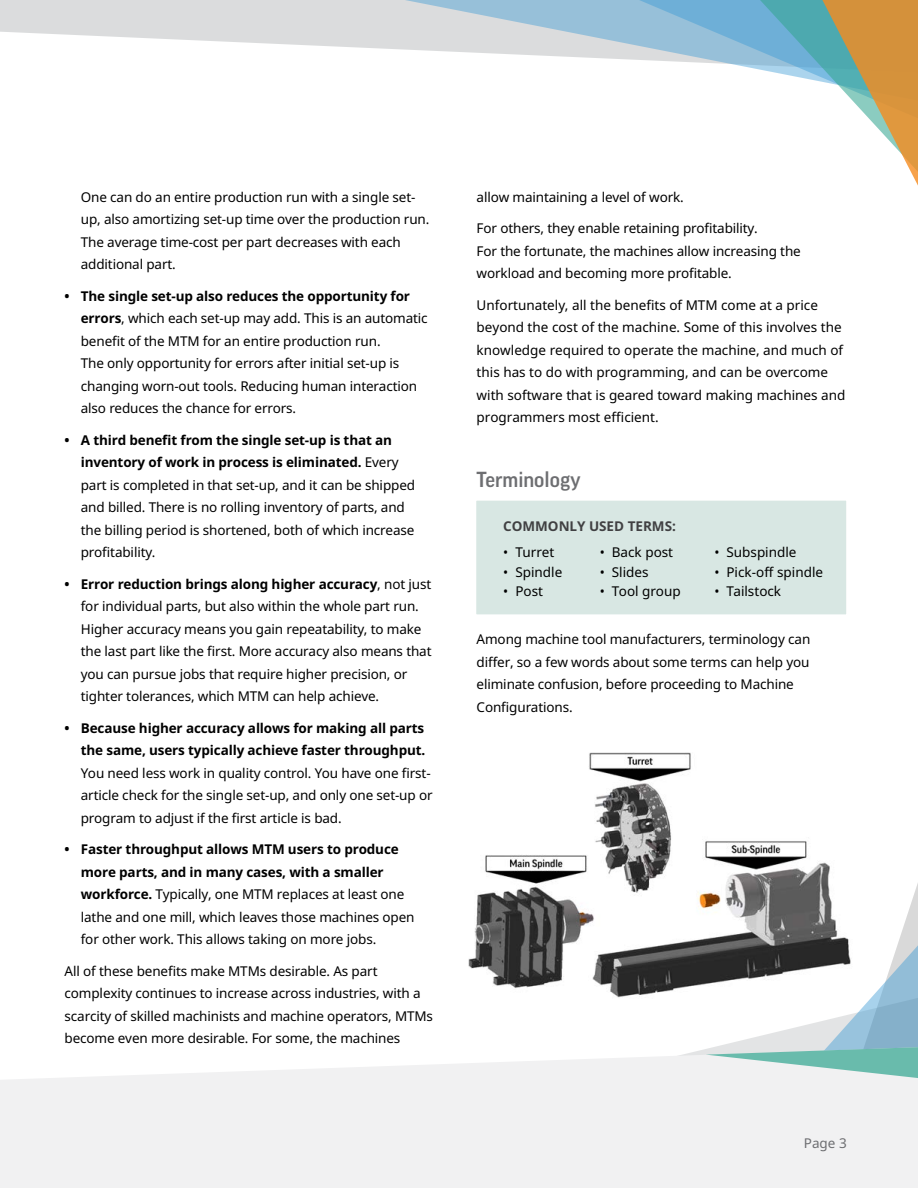
<style>
.page{position:relative;width:918px;height:1188px;background:#fff}
.page>*{position:absolute;margin:0;border:0;box-sizing:border-box;transform-origin:0 0}
.t1{font:500 21px "Good Pro";color:#6d6e71}
.t2{font:13.5px/22.5px "Noto Sans";letter-spacing:-.01em;color:#000}
.t3{font:700 13.5px/22.5px "Noto Sans";letter-spacing:-.01em;color:#000;text-align:right}
.t4{font:700 13.5px "Noto Sans";color:#404042}
.t5{font:13.5px "Noto Sans";color:#6d6e71}
.s1{font-weight:700}
</style>
<div class="page">
<svg style="left:0;top:0;width:129px;height:38px;fill:#dbdcdd"></svg>
<svg style="left:129px;top:0;width:383px;height:55px;fill:#dbdcdd"></svg>
<svg style="left:512px;top:0;width:198px;height:63px;fill:#97c0d9"></svg>
<svg style="left:710px;top:0;width:208px;height:186px"></svg>
<div style="left:0;top:1058px;width:918px;height:130px;background:#f1f1f2"></div>
<svg style="left:631px;top:883px;width:287px;height:198px"></svg>
<div style="left:476px;top:500px;width:370px;height:115px;background:#d8e7e3"></div>
<img style="left:468px;top:752px;width:399px;height:247px">
<p class="t2" style="left:81px;top:185px;width:350px">One can do an entire production run with a single set&shy;up, also amortizing set-up time over the production run.<br>The average time-cost per part decreases with each additional part.</p>
<p class="t2" style="left:81px;top:284px;width:348px;text-indent:-16px"><span class="s1">• The single set-up also reduces the opportunity for errors</span>, which each set-up may add. This is an automatic benefit of the MTM for an entire production run.<br>The only opportunity for errors after initial set-up is changing worn-out tools. Reducing human interaction also reduces the chance for errors.</p>
<p class="t2" style="left:81px;top:428px;width:336px;text-indent:-16px"><span class="s1">• A third benefit from the single set-up is that an inventory of work in process is eliminated.</span> Every part is completed in that set-up, and it can be shipped and billed. There is no rolling inventory of parts, and the billing period is shortened, both of which increase profitability.</p>
<p class="t2" style="left:81px;top:572px;width:352px;text-indent:-16px"><span class="s1">• Error reduction brings along higher accuracy</span>, not just for individual parts, but also within the whole part run.<br>Higher accuracy means you gain repeatability, to make the last part like the first. More accuracy also means that you can pursue jobs that require higher precision, or tighter tolerances, which MTM can help achieve.</p>
<p class="t3" style="left:65px;top:716px;width:362px">• Because higher accuracy allows for making all parts the same, users typically achieve faster throughput.</p>
<p class="t2" style="left:81px;top:761px;width:353px">You need less work in quality control. You have one first&shy;article check for the single set-up, and only one set-up or program to adjust if the first article is bad.</p>
<p class="t2" style="left:81px;top:838px;width:335px;text-indent:-16px"><span class="s1">• Faster throughput allows MTM users to produce more parts, and in many cases, with a smaller workforce.</span> Typically, one MTM replaces at least one lathe and one mill, which leaves those machines open for other work. This allows taking on more jobs.</p>
<p class="t2" style="left:65px;top:959px;width:370px">All of these benefits make MTMs desirable. As part complexity continues to increase across industries, with a scarcity of skilled machinists and machine operators, MTMs become even more desirable. For some, the machines</p>
<p class="t2" style="left:477px;top:185px;width:209px">allow maintaining a level of work.</p>
<p class="t2" style="left:477px;top:217px;width:326px">For others, they enable retaining profitability.<br>For the fortunate, the machines allow increasing the workload and becoming more profitable.</p>
<p class="t2" style="left:477px;top:293px;width:370px">Unfortunately, all the benefits of MTM come at a price beyond the cost of the machine. Some of this involves the knowledge required to operate the machine, and much of this has to do with programming, and can be overcome with software that is geared toward making machines and programmers most efficient.</p>
<h1 class="t1" style="left:477px;top:467px;width:106px">Terminology</h1>
<p class="t4" style="left:503px;top:517px;width:174px">COMMONLY USED TERMS:</p>
<p class="t2" style="left:503px;top:541px;width:53px">• Turret</p>
<p class="t2" style="left:503px;top:560px;width:61px">• Spindle</p>
<p class="t2" style="left:503px;top:580px;width:41px">• Post</p>
<p class="t2" style="left:600px;top:541px;width:75px">• Back post</p>
<p class="t2" style="left:600px;top:560px;width:50px">• Slides</p>
<p class="t2" style="left:600px;top:580px;width:83px">• Tool group</p>
<p class="t2" style="left:714px;top:541px;width:84px">• Subspindle</p>
<p class="t2" style="left:714px;top:560px;width:110px">• Pick-off spindle</p>
<p class="t2" style="left:714px;top:580px;width:68px">• Tailstock</p>
<p class="t2" style="left:477px;top:628px;width:335px">Among machine tool manufacturers, terminology can differ, so a few words about some terms can help you eliminate confusion, before proceeding to Machine Configurations.</p>
<p class="t5" style="left:804px;top:1134px;width:44px">Page 3</p>
</div>
